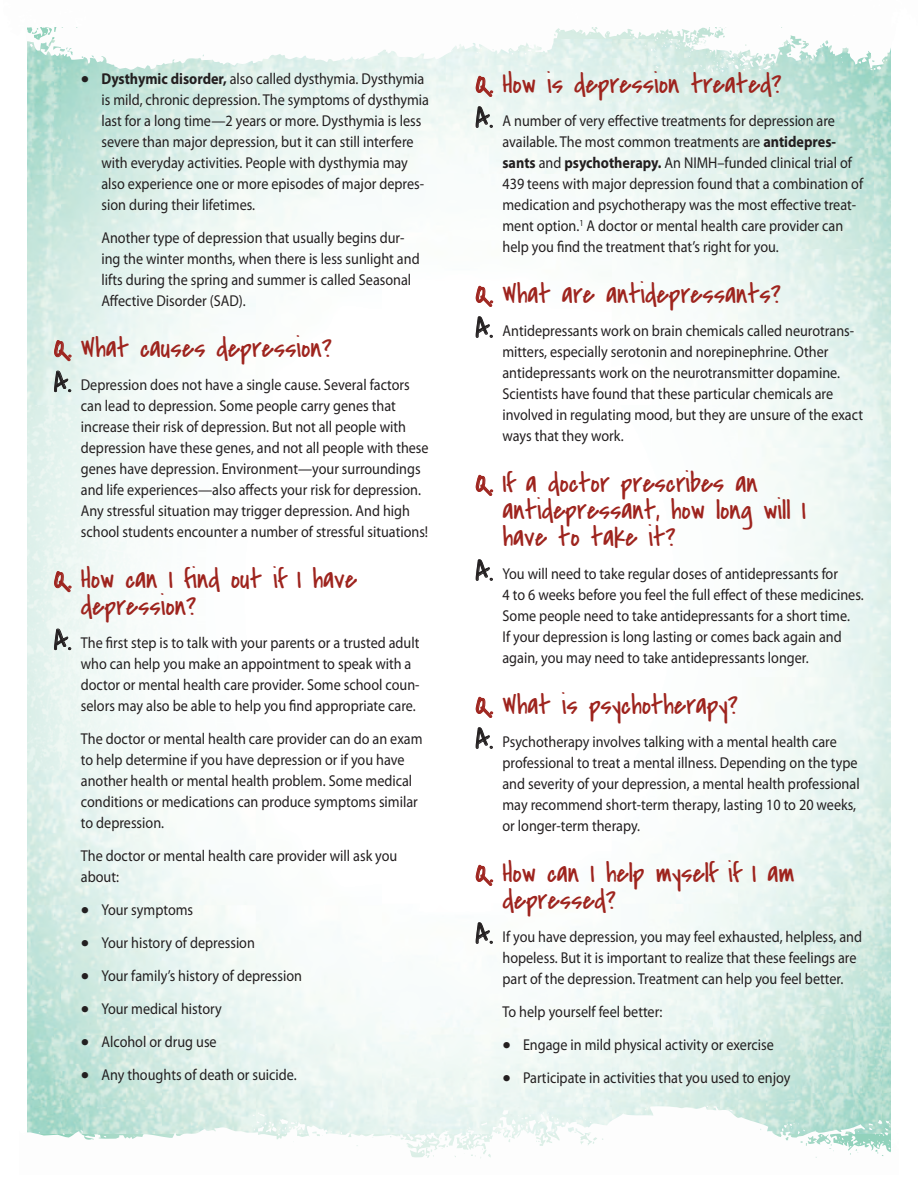
<style>
.page{position:relative;width:918px;height:1188px;background:#fff}
.page>*{position:absolute;margin:0;border:0;box-sizing:border-box;transform-origin:0 0}
.t1{font:30px/33px "Myriad Pro";color:#231f20}
.t2{font:28.5px/27px "Covered By Your Grace";letter-spacing:-.005em;color:#9e241e}
.t3{font:15.75px/21px "Myriad Pro";color:#231f20;scale:.9 1}
.s1{font-weight:700}
.s2{font-family:"Covered By Your Grace";font-size:28.5px}
</style>
<div class="page">
<img style="left:27px;top:40px;width:864px;height:1094px">
<img style="left:27px;top:1091px;width:266px;height:49px">
<p class="t3" style="left:101px;top:70px;width:366px"><span class="s1">Dysthymic disorder,</span> also called dysthymia. Dysthymia is mild, chronic depression. The symptoms of dysthymia last for a long time—2 years or more. Dysthymia is less severe than major depression, but it can still interfere with everyday activities. People with dysthymia may also experience one or more episodes of major depres&shy;sion during their lifetimes.</p>
<p class="t3" style="left:101px;top:229px;width:355px">Another type of depression that usually begins dur&shy;ing the winter months, when there is less sunlight and lifts during the spring and summer is called Seasonal Affective Disorder (SAD).</p>
<h2 class="t2" style="left:54px;top:335px;width:280px">Q. What causes depression?</h2>
<p class="t3" style="left:81px;top:376px;width:388px;text-indent:-27px"><span class="s2">A.</span> Depression does not have a single cause. Several factors can lead to depression. Some people carry genes that increase their risk of depression. But not all people with depression have these genes, and not all people with these genes have depression. Environment—your surroundings and life experiences—also affects your risk for depression.<br>Any stressful situation may trigger depression. And high school students encounter a number of stressful situations!</p>
<h2 class="t2" style="left:81px;top:566px;width:278px;text-indent:-27px">Q. How can I find out if I have depression?</h2>
<p class="t3" style="left:81px;top:634px;width:378px;text-indent:-27px"><span class="s2">A.</span> The first step is to talk with your parents or a trusted adult who can help you make an appointment to speak with a doctor or mental health care provider. Some school coun&shy;selors may also be able to help you find appropriate care.</p>
<p class="t3" style="left:81px;top:730px;width:381px">The doctor or mental health care provider can do an exam to help determine if you have depression or if you have another health or mental health problem. Some medical conditions or medications can produce symptoms similar to depression.</p>
<p class="t3" style="left:81px;top:847px;width:353px">The doctor or mental health care provider will ask you about:</p>
<p class="t3" style="left:101px;top:901px;width:104px">Your symptoms</p>
<p class="t3" style="left:101px;top:934px;width:172px">Your history of depression</p>
<p class="t3" style="left:101px;top:967px;width:224px">Your family’s history of depression</p>
<p class="t3" style="left:101px;top:1000px;width:135px">Your medical history</p>
<p class="t3" style="left:101px;top:1033px;width:130px">Alcohol or drug use</p>
<p class="t3" style="left:101px;top:1066px;width:218px">Any thoughts of death or suicide.</p>
<h1 class="t1" style="left:81px;top:63px;width:10px">•</h1>
<h1 class="t1" style="left:81px;top:894px;width:10px;text-align:justify">• • • • • •</h1>
<h2 class="t2" style="left:476px;top:71px;width:308px">Q. How is depression treated?</h2>
<p class="t3" style="left:502px;top:111px;width:402px;text-indent:-27px"><span class="s2">A.</span> A number of very effective treatments for depression are available. The most common treatments are <span class="s1">antidepres&shy;sants</span> and <span class="s1">psychotherapy.</span> An NIMH–funded clinical trial of 439 teens with major depression found that a combination of medication and psychotherapy was the most effective treat&shy;ment option.<sup>1</sup> A doctor or mental health care provider can help you find the treatment that’s right for you.</p>
<h2 class="t2" style="left:476px;top:281px;width:307px">Q. What are antidepressants?</h2>
<p class="t3" style="left:502px;top:321px;width:402px;text-indent:-27px"><span class="s2">A.</span> Antidepressants work on brain chemicals called neurotrans&shy;mitters, especially serotonin and norepinephrine. Other antidepressants work on the neurotransmitter dopamine.<br>Scientists have found that these particular chemicals are involved in regulating mood, but they are unsure of the exact ways that they work.</p>
<h2 class="t2" style="left:503px;top:470px;width:305px;text-indent:-27px">Q. If a doctor prescribes an antidepressant, how long will I have to take it?</h2>
<p class="t3" style="left:502px;top:564px;width:403px;text-indent:-27px"><span class="s2">A.</span> You will need to take regular doses of antidepressants for<br>4 to 6 weeks before you feel the full effect of these medicines.<br>Some people need to take antidepressants for a short time.<br>If your depression is long lasting or comes back again and again, you may need to take antidepressants longer.</p>
<h2 class="t2" style="left:476px;top:692px;width:264px">Q. What is psychotherapy?</h2>
<p class="t3" style="left:502px;top:732px;width:398px;text-indent:-27px"><span class="s2">A.</span> Psychotherapy involves talking with a mental health care professional to treat a mental illness. Depending on the type and severity of your depression, a mental health professional may recommend short-term therapy, lasting 10 to 20 weeks, or longer-term therapy.</p>
<h2 class="t2" style="left:502px;top:860px;width:294px;text-indent:-27px">Q. How can I help myself if I am depressed?</h2>
<p class="t3" style="left:502px;top:927px;width:401px;text-indent:-27px"><span class="s2">A.</span> If you have depression, you may feel exhausted, helpless, and hopeless. But it is important to realize that these feelings are part of the depression. Treatment can help you feel better.</p>
<p class="t3" style="left:502px;top:1002px;width:179px">To help yourself feel better:</p>
<p class="t3" style="left:523px;top:1035px;width:280px">Engage in mild physical activity or exercise</p>
<p class="t3" style="left:523px;top:1068px;width:299px">Participate in activities that you used to enjoy</p>
<h1 class="t1" style="left:502px;top:1029px;width:10px">• •</h1>
</div>
